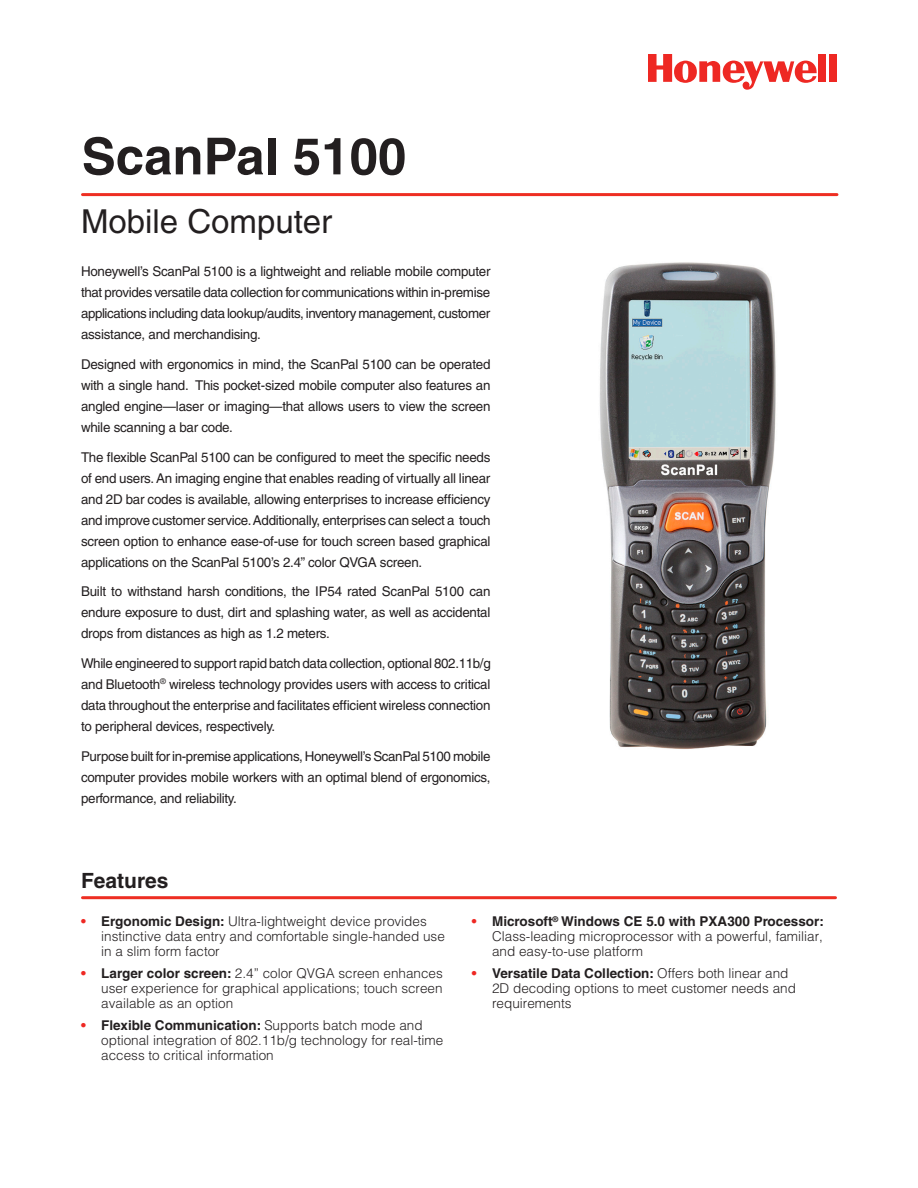
<style>
.page{position:relative;width:918px;height:1188px;background:#fff}
.page>*{position:absolute;margin:0;border:0;box-sizing:border-box;transform-origin:0 0}
.Product_Name_-_Front{font:700 51px "Helvetica";color:#231f20}
.Product_Descriptor{font:33px "Helvetica";color:#231f20}
.Overview_and_Feature{font:700 21px "Helvetica";color:#231f20}
.Overview_Body{font:13.5px/21px "Helvetica";letter-spacing:-.02em;color:#231f20;text-align:justify}
.t1{font:300 13.5px/15px "Helvetica";color:#231f20}
.s1{font-weight:700;color:#ee2823}
.s2{font-weight:700}
</style>
<div class="page">
<div style="left:818px;top:54px;width:8px;height:28px;background:#ee2823"></div>
<div style="left:829px;top:54px;width:8px;height:28px;background:#ee2823"></div>
<svg style="left:648px;top:54px;width:169px;height:36px"></svg>
<img style="left:600px;top:262px;width:176px;height:487px">
<hr style="left:82px;top:193px;width:755px;height:3px;background:#ee2e22">
<hr style="left:82px;top:896px;width:754px;height:3px;background:#ee2e22">
<p class="Product_Name_-_Front" style="left:82px;top:125px;width:326px">ScanPal 5100</p>
<p class="Product_Descriptor" style="left:81px;top:202px;width:253px">Mobile Computer</p>
<p class="Overview_Body" style="left:81px;top:261px;width:411px">Honeywell’s ScanPal 5100 is a lightweight and reliable mobile computer that provides versatile data collection for communications within in-premise applications including data lookup/audits, inventory management, customer assistance, and merchandising.</p>
<p class="Overview_Body" style="left:81px;top:354px;width:411px">Designed with ergonomics in mind, the ScanPal 5100 can be operated with a single hand. This pocket-sized mobile computer also features an angled engine—laser or imaging—that allows users to view the screen while scanning a bar code.</p>
<p class="Overview_Body" style="left:81px;top:446px;width:411px">The flexible ScanPal 5100 can be configured to meet the specific needs of end users. An imaging engine that enables reading of virtually all linear and 2D bar codes is available, allowing enterprises to increase efficiency and improve customer service. Additionally, enterprises can select a touch screen option to enhance ease-of-use for touch screen based graphical applications on the ScanPal 5100’s 2.4” color QVGA screen.</p>
<p class="Overview_Body" style="left:81px;top:581px;width:411px">Built to withstand harsh conditions, the IP54 rated ScanPal 5100 can endure exposure to dust, dirt and splashing water, as well as accidental drops from distances as high as 1.2 meters.</p>
<p class="Overview_Body" style="left:81px;top:653px;width:411px">While engineered to support rapid batch data collection, optional 802.11b/g and Bluetooth<sup>®</sup> wireless technology provides users with access to critical data throughout the enterprise and facilitates efficient wireless connection to peripheral devices, respectively.</p>
<p class="Overview_Body" style="left:81px;top:745px;width:411px">Purpose built for in-premise applications, Honeywell’s ScanPal 5100 mobile computer provides mobile workers with an optimal blend of ergonomics, performance, and reliability.</p>
<p class="Overview_and_Feature" style="left:81px;top:867px;width:89px">Features</p>
<p class="t1" style="left:101px;top:914px;width:345px;text-indent:-20px"><span class="s1">•</span> <span class="s2">Ergonomic Design:</span> Ultra-lightweight device provides instinctive data entry and comfortable single-handed use in a slim form factor</p>
<p class="t1" style="left:101px;top:965px;width:343px;text-align:justify;text-indent:-20px"><span class="s1">•</span> <span class="s2">Larger color screen:</span> 2.4” color QVGA screen enhances user experience for graphical applications; touch screen available as an option</p>
<p class="t1" style="left:101px;top:1017px;width:344px;text-indent:-20px"><span class="s1">•</span> <span class="s2">Flexible Communication:</span> Supports batch mode and optional integration of 802.11b/g technology for real-time access to critical information</p>
<p class="t1" style="left:492px;top:913px;width:333px;text-align:justify;text-indent:-20px"><span class="s1">•</span> <span class="s2">Microsoft</span><sup>®</sup> <span class="s2">Windows CE 5.0 with PXA300 Processor:<br></span>Class-leading microprocessor with a powerful, familiar, and easy-to-use platform</p>
<p class="t1" style="left:492px;top:965px;width:305px;text-indent:-20px"><span class="s1">•</span> <span class="s2">Versatile Data Collection:</span> Offers both linear and<br>2D decoding options to meet customer needs and requirements</p>
</div>
